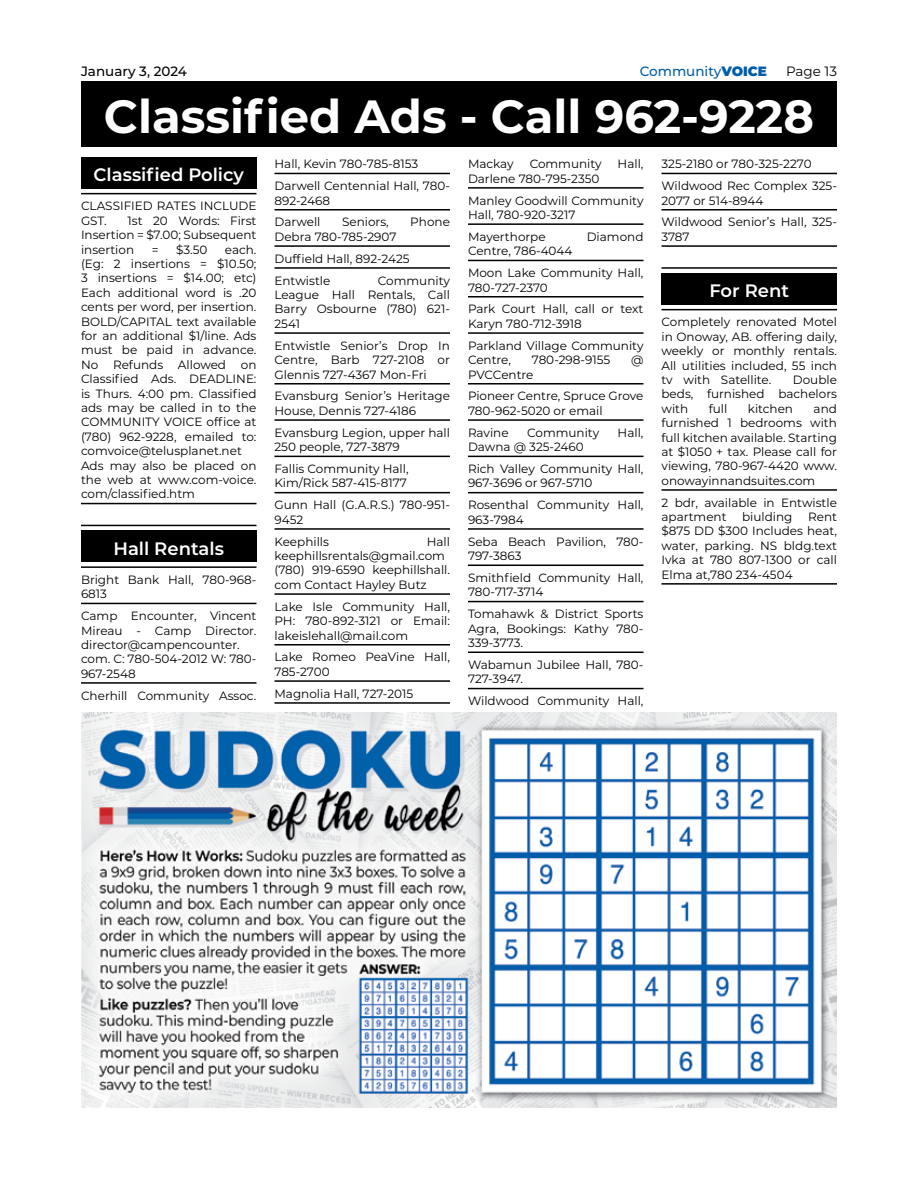
<style>
.page{position:relative;width:918px;height:1188px;background:#fff}
.page>*{position:absolute;margin:0;border:0;box-sizing:border-box;transform-origin:0 0}
.t1{font:700 46.5px "Montserrat";color:#fff}
.t2{font:600 18px "Montserrat";color:#fff}
.t3{font:500 13.5px "Montserrat";color:#005daa}
.t4{font:500 13.5px "Montserrat";color:#000}
.t5{font:13.5px "Montserrat";color:#000}
.t6{font:12px/14.4px "Montserrat";color:#000}
.s1{font-weight:900}
</style>
<div class="page">
<img style="left:81px;top:713px;width:756px;height:394px">
<div style="left:81px;top:81px;width:756px;height:66px;background:#000"></div>
<hr style="left:81px;top:193px;width:175px;height:1px;background:#000">
<hr style="left:81px;top:503px;width:175px;height:1px;background:#000">
<hr style="left:81px;top:525px;width:175px;height:1px;background:#000">
<hr style="left:81px;top:566px;width:175px;height:2px;background:#000">
<hr style="left:81px;top:603px;width:175px;height:1px;background:#000">
<hr style="left:81px;top:682px;width:175px;height:2px;background:#000">
<div style="left:81px;top:157px;width:175px;height:31px;background:#000"></div>
<div style="left:81px;top:530px;width:175px;height:32px;background:#000"></div>
<hr style="left:274px;top:173px;width:176px;height:1px;background:#000">
<hr style="left:274px;top:209px;width:176px;height:2px;background:#000">
<hr style="left:274px;top:245px;width:176px;height:2px;background:#000">
<hr style="left:274px;top:267px;width:176px;height:2px;background:#000">
<hr style="left:274px;top:332px;width:176px;height:2px;background:#000">
<hr style="left:274px;top:383px;width:176px;height:2px;background:#000">
<hr style="left:274px;top:419px;width:176px;height:2px;background:#000">
<hr style="left:274px;top:456px;width:176px;height:1px;background:#000">
<hr style="left:274px;top:492px;width:176px;height:1px;background:#000">
<hr style="left:274px;top:528px;width:176px;height:2px;background:#000">
<hr style="left:274px;top:593px;width:176px;height:2px;background:#000">
<hr style="left:274px;top:644px;width:176px;height:2px;background:#000">
<hr style="left:274px;top:680px;width:176px;height:2px;background:#000">
<hr style="left:274px;top:702px;width:176px;height:2px;background:#000">
<hr style="left:468px;top:187px;width:176px;height:2px;background:#000">
<hr style="left:468px;top:223px;width:176px;height:2px;background:#000">
<hr style="left:468px;top:260px;width:176px;height:1px;background:#000">
<hr style="left:468px;top:296px;width:176px;height:2px;background:#000">
<hr style="left:468px;top:332px;width:176px;height:2px;background:#000">
<hr style="left:468px;top:383px;width:176px;height:2px;background:#000">
<hr style="left:468px;top:419px;width:176px;height:2px;background:#000">
<hr style="left:468px;top:456px;width:176px;height:1px;background:#000">
<hr style="left:468px;top:492px;width:176px;height:1px;background:#000">
<hr style="left:468px;top:528px;width:176px;height:2px;background:#000">
<hr style="left:468px;top:565px;width:176px;height:1px;background:#000">
<hr style="left:468px;top:601px;width:176px;height:1px;background:#000">
<hr style="left:468px;top:652px;width:176px;height:1px;background:#000">
<hr style="left:468px;top:688px;width:176px;height:1px;background:#000">
<hr style="left:662px;top:173px;width:175px;height:1px;background:#000">
<hr style="left:662px;top:209px;width:175px;height:2px;background:#000">
<hr style="left:662px;top:245px;width:175px;height:2px;background:#000">
<hr style="left:662px;top:267px;width:175px;height:2px;background:#000">
<hr style="left:662px;top:309px;width:175px;height:1px;background:#000">
<hr style="left:662px;top:489px;width:175px;height:2px;background:#000">
<hr style="left:662px;top:583px;width:175px;height:2px;background:#000">
<div style="left:662px;top:273px;width:175px;height:31px;background:#000"></div>
<p class="t4" style="left:81px;top:62px;width:107px">January 3, 2024</p>
<p class="t3" style="left:640px;top:62px;width:129px">Community<span class="s1">VOICE</span></p>
<p class="t5" style="left:786px;top:62px;width:52px">Page 13</p>
<h1 class="t1" style="left:104px;top:83px;width:712px">Classified Ads - Call 962-9228</h1>
<h2 class="t2" style="left:94px;top:162px;width:152px">Classified Policy</h2>
<p class="t6" style="left:81px;top:198px;width:177px">CLASSIFIED RATES INCLUDE<br>GST.</p>
<p class="t6" style="left:274px;top:153px;width:177px;line-height:21.9px">Hall, Kevin 780-785-8153<br>Darwell Centennial Hall, 780-</p>
<p class="t6" style="left:274px;top:189px;width:57px;line-height:21.9px">892-2468<br>Darwell</p>
<p class="t6" style="left:468px;top:156px;width:47px">Mackay</p>
<p class="t6" style="left:530px;top:156px;width:74px">Community</p>
<p class="t6" style="left:618px;top:156px;width:27px">Hall,</p>
<p class="t6" style="left:468px;top:167px;width:177px;line-height:21.9px">Darlene 780-795-2350<br>Manley Goodwill Community</p>
<p class="t6" style="left:468px;top:203px;width:109px;line-height:21.9px">Hall, 780-920-3217<br>Mayerthorpe</p>
<p class="t6" style="left:662px;top:153px;width:177px;line-height:21.9px">325-2180 or 780-325-2270<br>Wildwood Rec Complex 325-</p>
<p class="t6" style="left:662px;top:189px;width:177px;line-height:21.9px">2077 or 514-8944<br>Wildwood Senior’s Hall, 325-</p>
<p class="t6" style="left:662px;top:229px;width:30px">3787</p>
<p class="t6" style="left:81px;top:213px;width:177px;text-align:justify;text-indent:47px">1st 20 Words: First Insertion = $7.00; Subsequent insertion</p>
<p class="t6" style="left:342px;top:215px;width:48px">Seniors,</p>
<p class="t6" style="left:410px;top:215px;width:41px">Phone</p>
<p class="t6" style="left:274px;top:225px;width:137px;line-height:21.9px">Debra 780-785-2907<br>Duffield Hall, 892-2425<br>Entwistle</p>
<p class="t6" style="left:587px;top:229px;width:58px">Diamond</p>
<p class="t6" style="left:468px;top:240px;width:177px;line-height:21.9px">Centre, 786-4044<br>Moon Lake Community Hall,</p>
<p class="t6" style="left:468px;top:276px;width:177px;line-height:21.9px">780-727-2370<br>Park Court Hall, call or text</p>
<p class="t6" style="left:468px;top:312px;width:177px;line-height:21.9px">Karyn 780-712-3918<br>Parkland Village Community</p>
<p class="t6" style="left:468px;top:352px;width:45px">Centre,</p>
<p class="t6" style="left:532px;top:352px;width:80px">780-298-9155</p>
<p class="t6" style="left:631px;top:352px;width:14px">@</p>
<p class="t6" style="left:468px;top:363px;width:177px;line-height:21.9px">PVCCentre<br>Pioneer Centre, Spruce Grove</p>
<p class="t6" style="left:468px;top:399px;width:136px;line-height:21.9px">780-962-5020 or email<br>Ravine</p>
<p class="t6" style="left:152px;top:242px;width:8px">=</p>
<p class="t6" style="left:176px;top:242px;width:33px">$3.50</p>
<p class="t6" style="left:81px;top:242px;width:177px;text-indent:144px">each. (Eg: 2 insertions = $10.50;<br>3 insertions = $14.00; etc)<br>Each additional word is .20 cents per word, per insertion.<br>BOLD/CAPITAL text available for an additional $1/line. Ads must be paid in advance.<br>No Refunds Allowed on<br>Classified Ads. DEADLINE: is Thurs. 4:00 pm. Classified ads may be called in to the<br>COMMUNITY VOICE office at (780) 962-9228, emailed to: comvoice@telusplanet.net<br>Ads may also be placed on the web at www.com-voice. com/classified.htm</p>
<p class="t6" style="left:274px;top:273px;width:177px;text-align:justify;text-indent:103px">Community League Hall Rentals, Call Barry Osbourne (780) 621- 2541</p>
<p class="t6" style="left:274px;top:338px;width:177px;text-align:justify">Entwistle Senior’s Drop In Centre, Barb 727-2108 or Glennis 727-4367 Mon-Fri</p>
<p class="t6" style="left:274px;top:389px;width:177px">Evansburg Senior’s Heritage<br>House, Dennis 727-4186</p>
<p class="t6" style="left:274px;top:425px;width:177px">Evansburg Legion, upper hall<br>250 people, 727-3879</p>
<p class="t6" style="left:274px;top:461px;width:136px">Fallis Community Hall,<br>Kim/Rick 587-415-8177</p>
<p class="t6" style="left:274px;top:497px;width:177px">Gunn Hall (G.A.R.S.) 780-951-<br>9452</p>
<p class="t6" style="left:274px;top:534px;width:56px">Keephills</p>
<h2 class="t2" style="left:709px;top:278px;width:81px">For Rent</h2>
<p class="t6" style="left:662px;top:314px;width:177px;text-align:justify">Completely renovated Motel in Onoway, AB. offering daily, weekly or monthly rentals.<br>All utilities included, 55 inch tv with Satellite.</p>
<p class="t6" style="left:662px;top:372px;width:177px;text-align:justify;text-indent:131px">Double beds, furnished bachelors with</p>
<p class="t6" style="left:709px;top:401px;width:20px">full</p>
<p class="t6" style="left:748px;top:401px;width:47px">kitchen</p>
<p class="t6" style="left:662px;top:401px;width:177px;text-align:justify;text-indent:152px">and furnished 1 bedrooms with full kitchen available. Starting at $1050 + tax. Please call for viewing, 780-967-4420 www. onowayinnandsuites.com</p>
<p class="t6" style="left:662px;top:495px;width:177px">2 bdr, available in Entwistle apartment</p>
<p class="t6" style="left:527px;top:425px;width:74px">Community</p>
<p class="t6" style="left:618px;top:425px;width:27px">Hall,</p>
<p class="t6" style="left:468px;top:435px;width:177px;line-height:21.9px">Dawna @ 325-2460<br>Rich Valley Community Hall,</p>
<p class="t6" style="left:468px;top:472px;width:177px;line-height:21.9px">967-3696 or 967-5710<br>Rosenthal Community Hall,</p>
<p class="t6" style="left:468px;top:508px;width:177px;line-height:21.9px">963-7984<br>Seba Beach Pavilion, 780-</p>
<p class="t6" style="left:468px;top:544px;width:177px;line-height:21.9px">797-3863<br>Smithfield Community Hall,</p>
<p class="t6" style="left:468px;top:581px;width:177px;line-height:21.9px">780-717-3714<br>Tomahawk &amp; District Sports</p>
<p class="t6" style="left:468px;top:621px;width:177px">Agra, Bookings: Kathy 780-<br>339-3773.</p>
<p class="t6" style="left:468px;top:657px;width:177px">Wabamun Jubilee Hall, 780-<br>727-3947.</p>
<p class="t6" style="left:468px;top:693px;width:177px">Wildwood Community Hall,</p>
<p class="t6" style="left:742px;top:509px;width:52px">biulding</p>
<p class="t6" style="left:662px;top:509px;width:177px;text-align:justify;text-indent:147px">Rent $875 DD $300 Includes heat, water, parking. NS bldg.text Ivka at 780 807-1300 or call Elma at,780 234-4504</p>
<p class="t6" style="left:274px;top:534px;width:177px;text-indent:152px">Hall keephillsrentals@gmail.com (780) 919-6590 keephillshall. com Contact Hayley Butz</p>
<p class="t6" style="left:274px;top:599px;width:177px;text-align:justify">Lake Isle Community Hall, PH: 780-892-3121 or Email: lakeislehall@mail.com</p>
<p class="t6" style="left:274px;top:650px;width:177px">Lake Romeo PeaVine Hall,<br>785-2700</p>
<p class="t6" style="left:274px;top:686px;width:140px">Magnolia Hall, 727-2015</p>
<h2 class="t2" style="left:113px;top:536px;width:112px">Hall Rentals</h2>
<p class="t6" style="left:81px;top:572px;width:177px">Bright Bank Hall, 780-968-<br>6813</p>
<p class="t6" style="left:81px;top:608px;width:177px">Camp Encounter, Vincent<br>Mireau - Camp Director. director@campencounter. com. C: 780-504-2012 W: 780-<br>967-2548</p>
<p class="t6" style="left:81px;top:688px;width:177px">Cherhill Community Assoc.</p>
</div>
